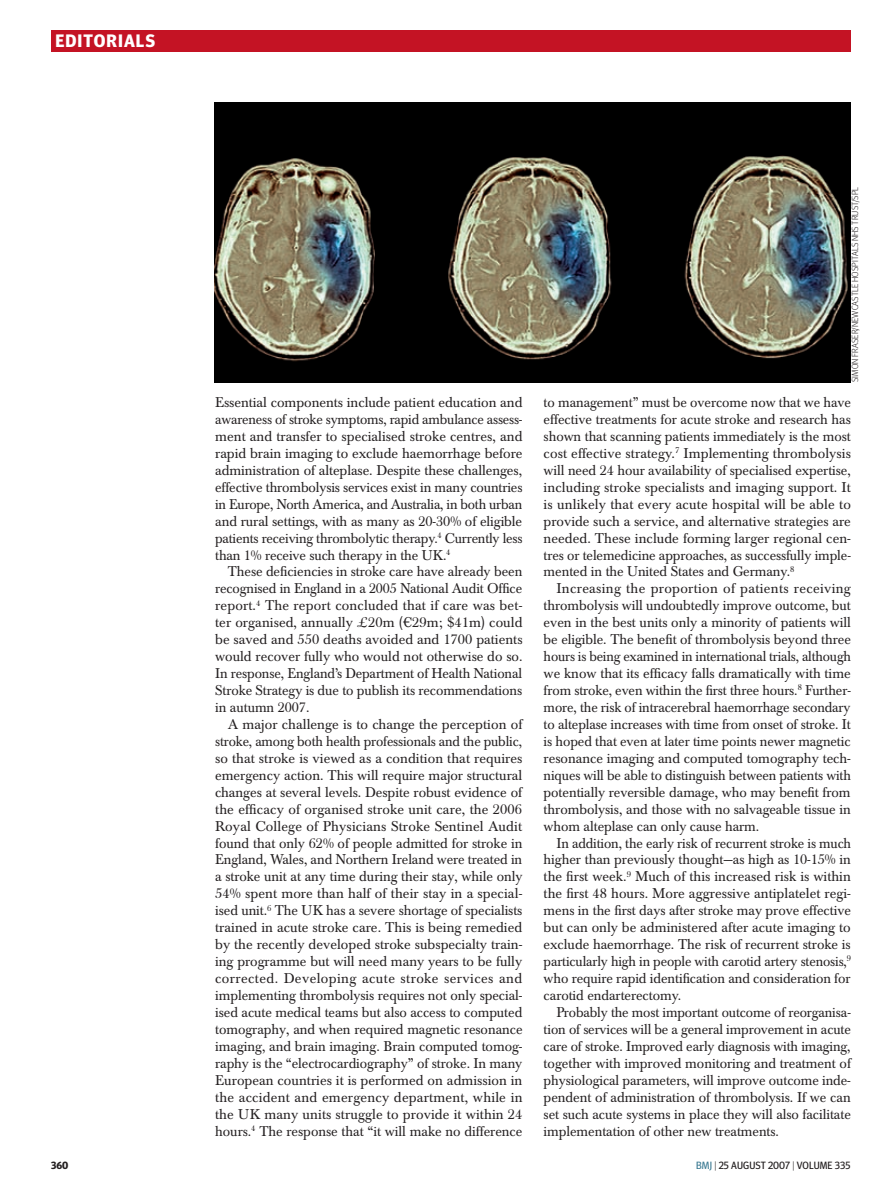
<style>
.page{position:relative;width:893px;height:1191px;background:#fff}
.page>*{position:absolute;margin:0;border:0;box-sizing:border-box;transform-origin:0 0}
.t1{font:700 18px "Meta Headline OT";letter-spacing:.06em;color:#fff}
.body_indent{font:13.95px/17px "Baskerville BE";letter-spacing:-.005em;color:#231f20;text-align:justify}
.t2{font:10.5px "Meta Headline OT";letter-spacing:.01em;color:#231f20}
.t3{font:700 10.5px "Meta Headline OT";color:#231f20}
.credit{font:300 9px "Meta Headline OT";letter-spacing:.015em;color:#231f20}
.s1{color:#3c7b93}
.s2{font-weight:300}
</style>
<div class="page">
<div style="left:51px;top:30px;width:799px;height:21px;background:#c41324"></div>
<img style="left:215px;top:102px;width:635px;height:280px">
<p class="t1" style="left:55px;top:30px;width:101px">EDITORIALS</p>
<p class="body_indent" style="left:215px;top:394px;width:309px">Essential components include patient education and awareness of stroke symptoms, rapid ambulance assess&shy;ment and transfer to specialised stroke centres, and rapid brain imaging to exclude haemorrhage before administration of alteplase. Despite these challenges, effective thrombolysis services exist in many countries in Europe, North America, and Australia, in both urban and rural settings, with as many as 20-30% of eligible patients receiving thrombolytic therapy.<sup>4</sup> Currently less than 1% receive such therapy in the UK.<sup>4</sup></p>
<p class="body_indent" style="left:215px;top:563px;width:309px;text-indent:13px">These deficiencies in stroke care have already been recognised in England in a 2005 National Audit Office report.<sup>4</sup> The report concluded that if care was bet&shy;ter organised, annually £20m (€29m; $41m) could be saved and 550 deaths avoided and 1700 patients would recover fully who would not otherwise do so.<br>In response, England’s Department of Health National Stroke Strategy is due to publish its recommendations in autumn 2007.</p>
<p class="body_indent" style="left:215px;top:716px;width:309px;text-indent:13px">A major challenge is to change the perception of stroke, among both health professionals and the public, so that stroke is viewed as a condition that requires emergency action. This will require major structural changes at several levels. Despite robust evidence of the efficacy of organised stroke unit care, the 2006<br>Royal College of Physicians Stroke Sentinel Audit found that only 62% of people admitted for stroke in England, Wales, and Northern Ireland were treated in a stroke unit at any time during their stay, while only 54% spent more than half of their stay in a special&shy;ised unit.<sup>6</sup> The UK has a severe shortage of specialists trained in acute stroke care. This is being remedied by the recently developed stroke subspecialty train&shy;ing programme but will need many years to be fully corrected. Developing acute stroke services and implementing thrombolysis requires not only special&shy;ised acute medical teams but also access to computed tomography, and when required magnetic resonance imaging, and brain imaging. Brain computed tomog&shy;raphy is the “electrocardiography” of stroke. In many European countries it is performed on admission in the accident and emergency department, while in the UK many units struggle to provide it within 24 hours.<sup>4</sup> The response that “it will make no difference</p>
<p class="credit" style="left:850px;top:382px;width:197px;rotate:-90deg">simon fraser/newcastle hospitals nhs trust/spl</p>
<p class="body_indent" style="left:544px;top:394px;width:309px">to management” must be overcome now that we have effective treatments for acute stroke and research has shown that scanning patients immediately is the most cost effective strategy.<sup>7</sup> Implementing thrombolysis will need 24 hour availability of specialised expertise, including stroke specialists and imaging support. It is unlikely that every acute hospital will be able to provide such a service, and alternative strategies are needed. These include forming larger regional cen&shy;tres or telemedicine approaches, as successfully imple&shy;mented in the United States and Germany.<sup>8</sup></p>
<p class="body_indent" style="left:544px;top:580px;width:309px;text-indent:13px">Increasing the proportion of patients receiving thrombolysis will undoubtedly improve outcome, but even in the best units only a minority of patients will be eligible. The benefit of thrombolysis beyond three hours is being examined in international trials, although we know that its efficacy falls dramatically with time from stroke, even within the first three hours.<sup>8</sup> Further&shy;more, the risk of intracerebral haemorrhage secondary to alteplase increases with time from onset of stroke. It is hoped that even at later time points newer magnetic resonance imaging and computed tomography tech&shy;niques will be able to distinguish between patients with potentially reversible damage, who may benefit from thrombolysis, and those with no salvageable tissue in whom alteplase can only cause harm.</p>
<p class="body_indent" style="left:544px;top:834px;width:309px;text-indent:13px">In addition, the early risk of recurrent stroke is much higher than previously thought—as high as 10-15% in the first week.<sup>9</sup> Much of this increased risk is within the first 48 hours. More aggressive antiplatelet regi&shy;mens in the first days after stroke may prove effective but can only be administered after acute imaging to exclude haemorrhage. The risk of recurrent stroke is particularly high in people with carotid artery stenosis,<sup>9 </sup>who require rapid identification and consideration for carotid endarterectomy.</p>
<p class="body_indent" style="left:544px;top:1004px;width:309px;text-indent:13px">Probably the most important outcome of reorganisa&shy;tion of services will be a general improvement in acute care of stroke. Improved early diagnosis with imaging, together with improved monitoring and treatment of physiological parameters, will improve outcome inde&shy;pendent of administration of thrombolysis. If we can set such acute systems in place they will also facilitate implementation of other new treatments.</p>
<p class="t3" style="left:51px;top:1159px;width:19px">360</p>
<p class="t2" style="left:696px;top:1159px;width:156px"><span class="s1">BMJ</span> <span class="s2">|</span> 25 AUGUST 2007 <span class="s2">|</span> VOLUME 335</p>
</div>
